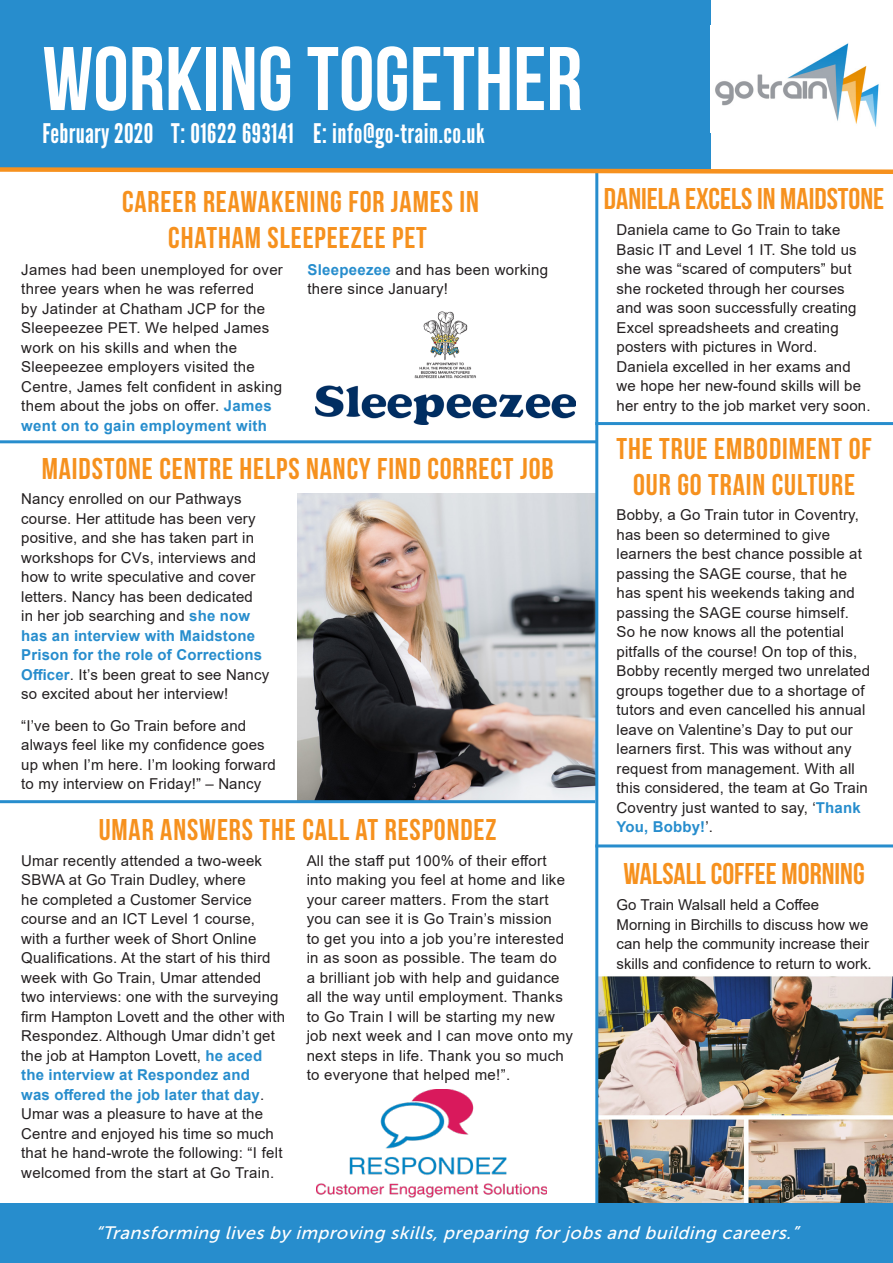
<style>
.page{position:relative;width:893px;height:1263px;background:#fff}
.page>*{position:absolute;margin:0;border:0;box-sizing:border-box;transform-origin:0 0}
.t1{font:90px "Bebas Neue";color:#fff}
.t2{font:30px/36px "Bebas Neue";letter-spacing:.03em;color:#f6911e;text-align:center}
.t3{font:30px "Bebas Neue";color:#f6911e}
.t4{font:27px "League Gothic";letter-spacing:.02em;color:#fff}
.t5{font:italic 18px "Museo Sans 500";color:#fff}
.t6{font:15px/19.5px "Arial";letter-spacing:.01em;color:#231f20}
.s1{font-weight:700;color:#278dcd}
</style>
<div class="page">
<img style="left:598px;top:972px;width:295px;height:231px">
<img style="left:298px;top:493px;width:297px;height:307px">
<div style="left:0;top:0;width:710px;height:170px;background:#278dcd"></div>
<img style="left:715px;top:43px;width:164px;height:84px">
<hr style="left:595px;top:98px;width:3px;height:1110px;background:#278dcd">
<svg style="left:0;top:165px;width:893px;height:11px"></svg>
<hr style="left:0;top:440px;width:597px;height:3px;background:#278dcd">
<div style="left:0;top:1203px;width:893px;height:60px;background:#278dcd"></div>
<hr style="left:0;top:800px;width:595px;height:3px;background:#278dcd">
<img style="left:316px;top:311px;width:259px;height:113px">
<img style="left:316px;top:1089px;width:231px;height:109px">
<hr style="left:595px;top:422px;width:298px;height:3px;background:#278dcd">
<hr style="left:595px;top:844px;width:298px;height:3px;background:#278dcd">
<p class="t1" style="left:43px;top:30px;width:541px">WORKING TOGETHER</p>
<p class="t4" style="left:43px;top:117px;width:444px">February 2020 T: 01622 693141 E: info@go-train.co.uk</p>
<p class="t2" style="left:122px;top:184px;width:358px">CAREER REAWAKENING FOR JAMES IN</p>
<p class="t2" style="left:168px;top:220px;width:260px">CHATHAM SLEEPEEZEE PET</p>
<p class="t6" style="left:21px;top:259px;width:263px">James had been unemployed for over three years when he was referred<br>by Jatinder at Chatham JCP for the Sleepeezee PET. We helped James work on his skills and when the Sleepeezee employers visited the Centre, James felt confident in asking them about the jobs on offer. <span class="s1">James went on to gain employment with</span></p>
<p class="t6" style="left:307px;top:259px;width:242px"><span class="s1">Sleepeezee</span> and has been working there since January!</p>
<p class="t2" style="left:42px;top:450px;width:513px">MAIDSTONE CENTRE HELPS NANCY FIND CORRECT JOB</p>
<p class="t6" style="left:21px;top:489px;width:249px">Nancy enrolled on our Pathways course. Her attitude has been very positive, and she has taken part in workshops for CVs, interviews and how to write speculative and cover letters. Nancy has been dedicated<br>in her job searching and <span class="s1">she now has an interview with Maidstone Prison for the role of Corrections Officer</span>. It’s been great to see Nancy so excited about her interview!</p>
<p class="t6" style="left:21px;top:716px;width:256px">“I’ve been to Go Train before and always feel like my confidence goes up when I’m here. I’m looking forward to my interview on Friday!” – Nancy</p>
<p class="t2" style="left:99px;top:811px;width:399px">UMAR ANSWERS THE CALL AT RESPONDEZ</p>
<p class="t6" style="left:21px;top:850px;width:265px">Umar recently attended a two-week SBWA at Go Train Dudley, where<br>he completed a Customer Service course and an ICT Level 1 course, with a further week of Short Online Qualifications. At the start of his third week with Go Train, Umar attended two interviews: one with the surveying firm Hampton Lovett and the other with Respondez. Although Umar didn’t get the job at Hampton Lovett, <span class="s1">he aced the interview at Respondez and<br>was offered the job later that day</span>.<br>Umar was a pleasure to have at the Centre and enjoyed his time so much that he hand-wrote the following: “I felt welcomed from the start at Go Train.</p>
<p class="t6" style="left:307px;top:850px;width:268px">All the staff put 100% of their effort into making you feel at home and like your career matters. From the start you can see it is Go Train’s mission<br>to get you into a job you’re interested in as soon as possible. The team do<br>a brilliant job with help and guidance all the way until employment. Thanks to Go Train I will be starting my new job next week and I can move onto my next steps in life. Thank you so much to everyone that helped me!”.</p>
<p class="t3" style="left:604px;top:182px;width:282px">DANIELA EXCELS IN MAIDSTONE</p>
<p class="t6" style="left:617px;top:220px;width:255px">Daniela came to Go Train to take Basic IT and Level 1 IT. She told us she was “scared of computers” but she rocketed through her courses and was soon successfully creating Excel spreadsheets and creating posters with pictures in Word.<br>Daniela excelled in her exams and we hope her new-found skills will be her entry to the job market very soon.</p>
<p class="t2" style="left:616px;top:430px;width:257px">THE TRUE EMBODIMENT OF<br>OUR GO TRAIN CULTURE</p>
<p class="t6" style="left:617px;top:505px;width:255px">Bobby, a Go Train tutor in Coventry, has been so determined to give learners the best chance possible at passing the SAGE course, that he has spent his weekends taking and passing the SAGE course himself.<br>So he now knows all the potential pitfalls of the course! On top of this, Bobby recently merged two unrelated groups together due to a shortage of tutors and even cancelled his annual leave on Valentine’s Day to put our learners first. This was without any request from management. With all this considered, the team at Go Train Coventry just wanted to say, ‘<span class="s1">Thank You, Bobby!</span>’.</p>
<p class="t3" style="left:623px;top:857px;width:243px">WALSALL COFFEE MORNING</p>
<p class="t6" style="left:617px;top:895px;width:257px">Go Train Walsall held a Coffee Morning in Birchills to discuss how we can help the community increase their skills and confidence to return to work.</p>
<p class="t5" style="left:95px;top:1223px;width:709px">“Transforming livesby improving skills,preparing forjobsand building careers.”</p>
</div>
